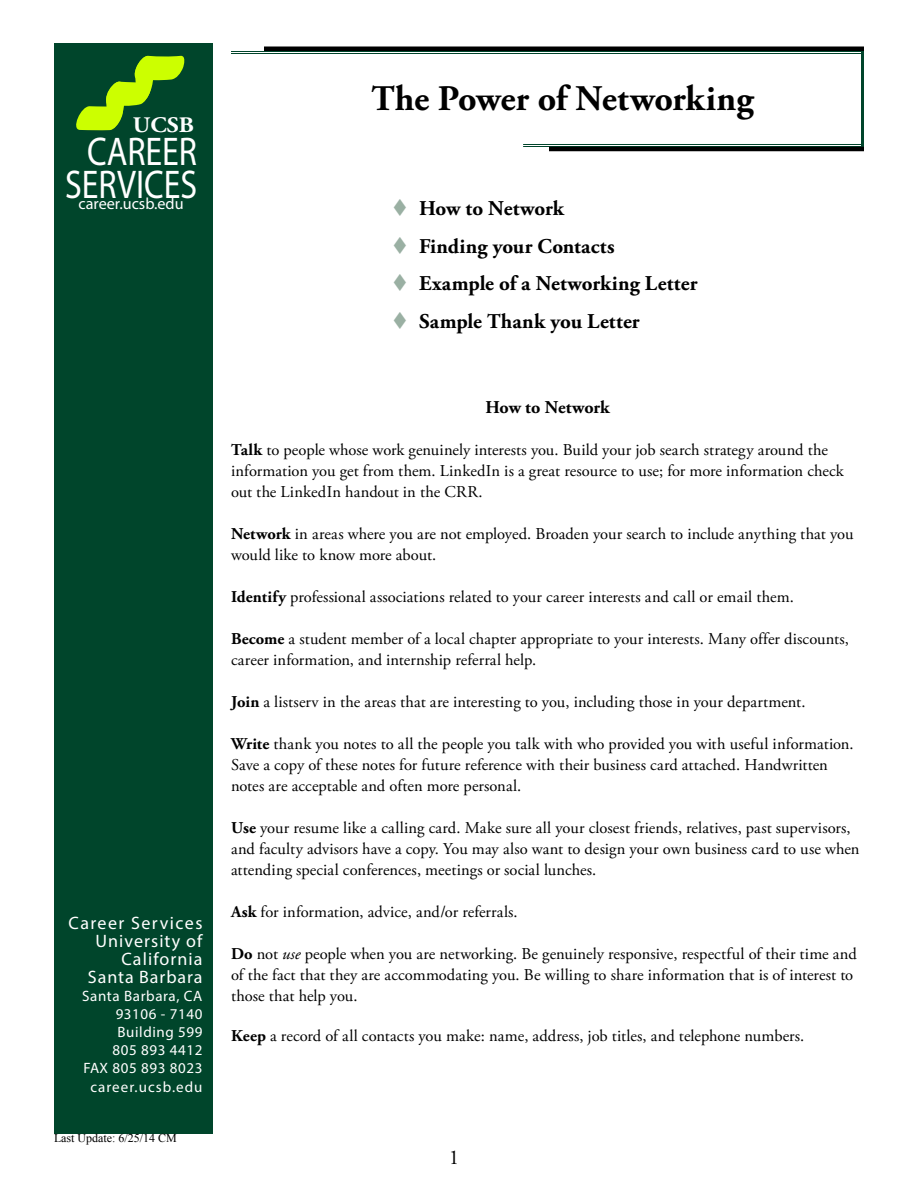
<style>
.page{position:relative;width:918px;height:1188px;background:#fff}
.page>*{position:absolute;margin:0;border:0;box-sizing:border-box;transform-origin:0 0}
.t1{font:40.2px "Myriad Pro";color:#fff;scale:.84 1}
.t2{font:700 36px "Adobe Garamond Pro";letter-spacing:-.005em;color:#000}
.t3{font:700 22.2px "Adobe Garamond Pro";color:#fff;scale:1.07 1}
.t4{font:700 21px/37.5px "Adobe Garamond Pro";letter-spacing:.005em;color:#000}
.t5{font:21px "Adobe Garamond Pro";color:#000}
.t6{font:18px/18px "Myriad Pro";letter-spacing:.06em;color:#fff;text-align:right}
.t7{font:700 18px "Adobe Garamond Pro";letter-spacing:-.005em;color:#000}
.t8{font:16.5px/21px "Adobe Garamond Pro";letter-spacing:.005em;color:#000}
.t9{font:16.2px "Myriad Pro";color:#fff}
.t10{font:15px/18px "Myriad Pro";letter-spacing:.04em;color:#fff;text-align:right}
.t11{font:15px "Myriad Pro";letter-spacing:.07em;color:#fff}
.t12{font:12px "Times New Roman";color:#000}
.s1{font-weight:700}
.s2{font-style:italic}
</style>
<div class="page">
<hr style="left:231px;top:51px;width:631px;height:1px;background:#00452b">
<hr style="left:231px;top:53px;width:631px;height:1px;background:#00452b">
<hr style="left:861px;top:50px;width:3px;height:97px;background:#00452b">
<hr style="left:523px;top:144px;width:338px;height:1px;background:#00452b">
<hr style="left:523px;top:146px;width:338px;height:1px;background:#00452b">
<hr style="left:549px;top:147px;width:315px;height:4px;background:#000">
<div style="left:264px;top:46px;width:600px;height:5px;background:#000"></div>
<div style="left:54px;top:44px;width:158px;height:1090px;background:#00452b"></div>
<svg style="left:76px;top:55px;width:109px;height:76px"></svg>
<h3 class="t3" style="left:133px;top:112px;width:58px">UCSB</h3>
<h1 class="t1" style="left:65px;top:160px;width:159px">SERVICES</h1>
<p class="t9" style="left:79px;top:194px;width:107px">career.ucsb.edu</p>
<h1 class="t1" style="left:87px;top:127px;width:133px">CAREER</h1>
<p class="t6" style="left:69px;top:913px;width:135px">Career Services<br>University of<br>California<br>Santa Barbara</p>
<p class="t10" style="left:82px;top:986px;width:122px">Santa Barbara, CA<br>93106 - 7140<br>Building 599<br>805 893 4412<br>FAX 805 893 8023</p>
<p class="t11" style="left:90px;top:1077px;width:114px">career.ucsb.edu</p>
<p class="t12" style="left:54px;top:1130px;width:124px">Last Update: 6/25/14 CM</p>
<h2 class="t2" style="left:371px;top:78px;width:384px">The Power of Networking</h2>
<p class="t4" style="left:419px;top:190px;width:280px">How to Network<br>Finding your Contacts<br>Example of a Networking Letter<br>Sample Thank you Letter</p>
<p class="t7" style="left:485px;top:396px;width:126px">How to Network</p>
<p class="t8" style="left:231px;top:440px;width:614px"><span class="s1">Talk</span> to people whose work genuinely interests you. Build your job search strategy around the information you get from them. LinkedIn is a great resource to use; for more information check out the LinkedIn handout in the CRR.</p>
<p class="t8" style="left:231px;top:524px;width:624px"><span class="s1">Network</span> in areas where you are not employed. Broaden your search to include anything that you would like to know more about.</p>
<p class="t8" style="left:231px;top:587px;width:564px"><span class="s1">Identify</span> professional associations related to your career interests and call or email them.</p>
<p class="t8" style="left:231px;top:628px;width:620px"><span class="s1">Become</span> a student member of a local chapter appropriate to your interests. Many offer discounts, career information, and internship referral help.</p>
<p class="t8" style="left:231px;top:691px;width:576px"><span class="s1">Join</span> a listserv in the areas that are interesting to you, including those in your department.</p>
<p class="t8" style="left:231px;top:733px;width:624px"><span class="s1">Write</span> thank you notes to all the people you talk with who provided you with useful information.<br>Save a copy of these notes for future reference with their business card attached. Handwritten notes are acceptable and often more personal.</p>
<p class="t8" style="left:231px;top:817px;width:630px"><span class="s1">Use</span> your resume like a calling card. Make sure all your closest friends, relatives, past supervisors, and faculty advisors have a copy. You may also want to design your own business card to use when attending special conferences, meetings or social lunches.</p>
<p class="t8" style="left:231px;top:901px;width:288px"><span class="s1">Ask</span> for information, advice, and/or referrals.</p>
<p class="t8" style="left:231px;top:943px;width:627px"><span class="s1">Do</span> not <span class="s2">use</span> people when you are networking. Be genuinely responsive, respectful of their time and of the fact that they are accommodating you. Be willing to share information that is of interest to those that help you.</p>
<p class="t8" style="left:231px;top:1026px;width:575px"><span class="s1">Keep</span> a record of all contacts you make: name, address, job titles, and telephone numbers.</p>
<p class="t5" style="left:449px;top:1145px;width:12px">1</p>
</div>
